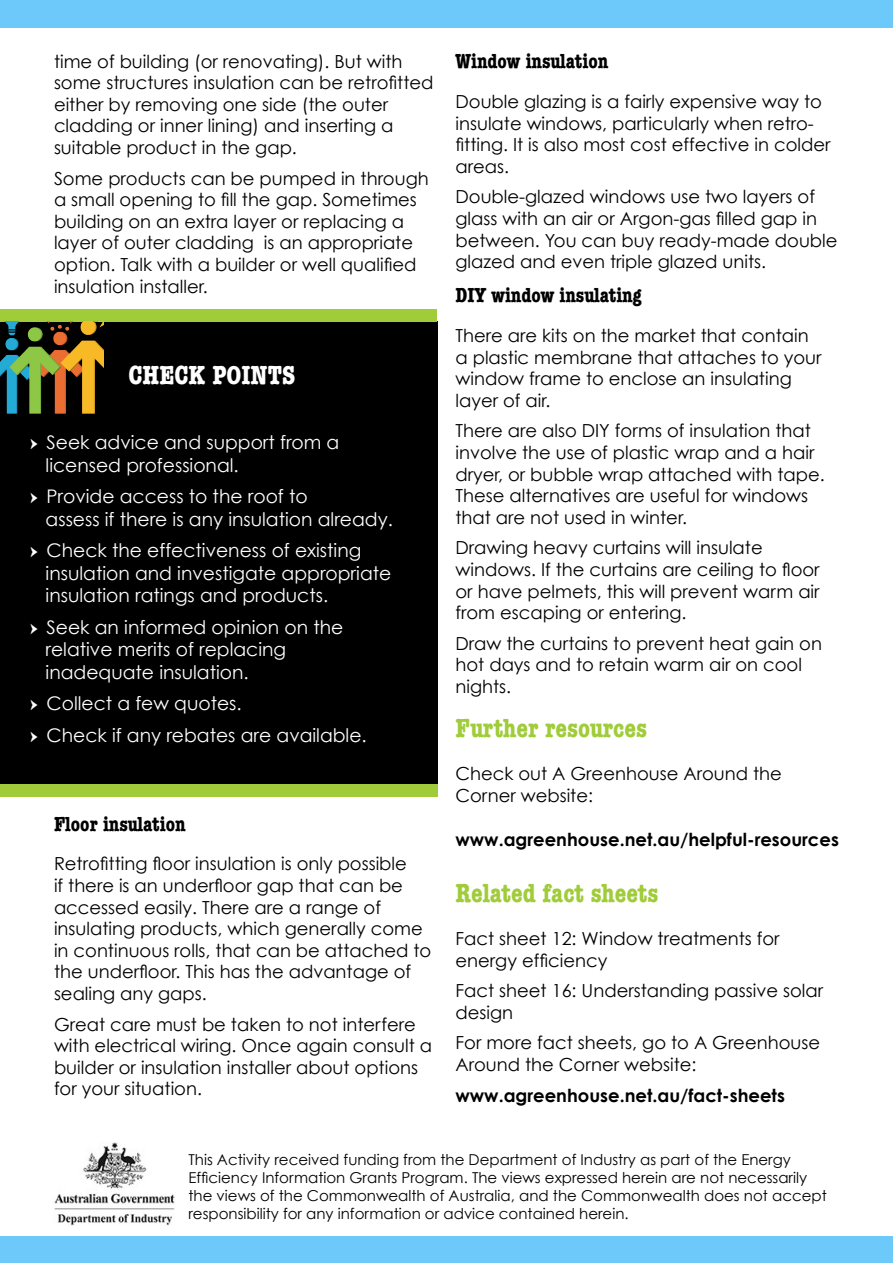
<style>
.page{position:relative;width:893px;height:1263px;background:#fff}
.page>*{position:absolute;margin:0;border:0;box-sizing:border-box;transform-origin:0 0}
.Heading_2{font:700 condensed 27px "American Typewriter";color:#a0cc3a}
.t1{font:700 condensed 27px "American Typewriter";color:#fff}
.Heading_3{font:700 condensed 21px "American Typewriter";color:#000}
.t2{font:18.75px/22.5px "Century Gothic";color:#fff}
.t3{font:18px/21.6px "Century Gothic";color:#000}
.Heading_2-2{font:700 18px "Century Gothic";color:#000}
.t4{font:15px/18px "Century Gothic";color:#000}
.s1{font-family:"Minion Pro"}
</style>
<div class="page">
<div style="left:0;top:0;width:893px;height:28px;background:#6dc9f9"></div>
<div style="left:0;top:1236px;width:893px;height:27px;background:#6dc9f9"></div>
<img style="left:54px;top:1142px;width:121px;height:83px">
<div style="left:0;top:321px;width:437px;height:465px;background:#000"></div>
<div style="left:0;top:309px;width:436px;height:12px;background:#a0cc3a"></div>
<div style="left:0;top:785px;width:437px;height:12px;background:#a0cc3a"></div>
<img style="left:0;top:321px;width:104px;height:93px">
<p class="t3" style="left:54px;top:50px;width:381px">time of building (or renovating). But with some structures insulation can be retrofitted either by removing one side (the outer cladding or inner lining) and inserting a suitable product in the gap.</p>
<p class="t3" style="left:54px;top:167px;width:376px">Some products can be pumped in through a small opening to fill the gap. Sometimes building on an extra layer or replacing a layer of outer cladding is an appropriate option. Talk with a builder or well qualified insulation installer.</p>
<p class="t1" style="left:129px;top:353px;width:168px">CHECK POINTS</p>
<p class="t2" style="left:46px;top:431px;width:295px;text-indent:-16px"><span class="s1">ӹ</span> Seek advice and support from a licensed professional.</p>
<p class="t2" style="left:46px;top:485px;width:349px;text-indent:-16px"><span class="s1">ӹ</span> Provide access to the roof to<br>assess if there is any insulation already.</p>
<p class="t2" style="left:46px;top:539px;width:347px;text-indent:-16px"><span class="s1">ӹ</span> Check the effectiveness of existing insulation and investigate appropriate insulation ratings and products.</p>
<p class="t2" style="left:46px;top:615px;width:299px;text-indent:-16px"><span class="s1">ӹ</span> Seek an informed opinion on the relative merits of replacing inadequate insulation.</p>
<p class="t2" style="left:30px;top:692px;width:213px"><span class="s1">ӹ</span> Collect a few quotes.</p>
<p class="t2" style="left:30px;top:723px;width:338px"><span class="s1">ӹ</span> Check if any rebates are available.</p>
<p class="Heading_3" style="left:54px;top:807px;width:133px">Floor insulation</p>
<p class="t3" style="left:54px;top:853px;width:379px">Retrofitting floor insulation is only possible<br>if there is an underfloor gap that can be accessed easily. There are a range of insulating products, which generally come in continuous rolls, that can be attached to the underfloor. This has the advantage of sealing any gaps.</p>
<p class="t3" style="left:54px;top:1013px;width:380px">Great care must be taken to not interfere with electrical wiring. Once again consult a builder or insulation installer about options for your situation.</p>
<p class="Heading_3" style="left:455px;top:45px;width:154px">Window insulation</p>
<p class="t3" style="left:455px;top:90px;width:377px">Double glazing is a fairly expensive way to insulate windows, particularly when retro&shy;fitting. It is also most cost effective in colder areas.</p>
<p class="t3" style="left:455px;top:186px;width:384px">Double-glazed windows use two layers of glass with an air or Argon-gas filled gap in between. You can buy ready-made double glazed and even triple glazed units.</p>
<p class="Heading_3" style="left:455px;top:279px;width:188px">DIY window insulating</p>
<p class="t3" style="left:455px;top:324px;width:368px">There are kits on the market that contain a plastic membrane that attaches to your window frame to enclose an insulating layer of air.</p>
<p class="t3" style="left:455px;top:420px;width:371px">There are also DIY forms of insulation that involve the use of plastic wrap and a hair dryer, or bubble wrap attached with tape.<br>These alternatives are useful for windows that are not used in winter.</p>
<p class="t3" style="left:455px;top:537px;width:366px">Drawing heavy curtains will insulate windows. If the curtains are ceiling to floor or have pelmets, this will prevent warm air from escaping or entering.</p>
<p class="t3" style="left:455px;top:632px;width:368px">Draw the curtains to prevent heat gain on hot days and to retain warm air on cool nights.</p>
<p class="Heading_2" style="left:455px;top:707px;width:193px">Further resources</p>
<p class="t3" style="left:455px;top:762px;width:328px">Check out A Greenhouse Around the<br>Corner website:</p>
<p class="Heading_2-2" style="left:455px;top:828px;width:385px">www.agreenhouse.net.au/helpful-resources</p>
<p class="Heading_2" style="left:455px;top:872px;width:204px">Related fact sheets</p>
<p class="t3" style="left:455px;top:927px;width:326px">Fact sheet 12: Window treatments for energy efficiency</p>
<p class="t3" style="left:455px;top:980px;width:369px">Fact sheet 16: Understanding passive solar design</p>
<p class="t3" style="left:455px;top:1032px;width:366px">For more fact sheets, go to A Greenhouse<br>Around the Corner website:</p>
<p class="Heading_2-2" style="left:455px;top:1084px;width:331px">www.agreenhouse.net.au/fact-sheets</p>
<p class="t4" style="left:188px;top:1150px;width:640px">This Activity received funding from the Department of Industry as part of the Energy Efficiency Information Grants Program. The views expressed herein are not necessarily the views of the Commonwealth of Australia, and the Commonwealth does not accept responsibility for any information or advice contained herein.</p>
</div>
